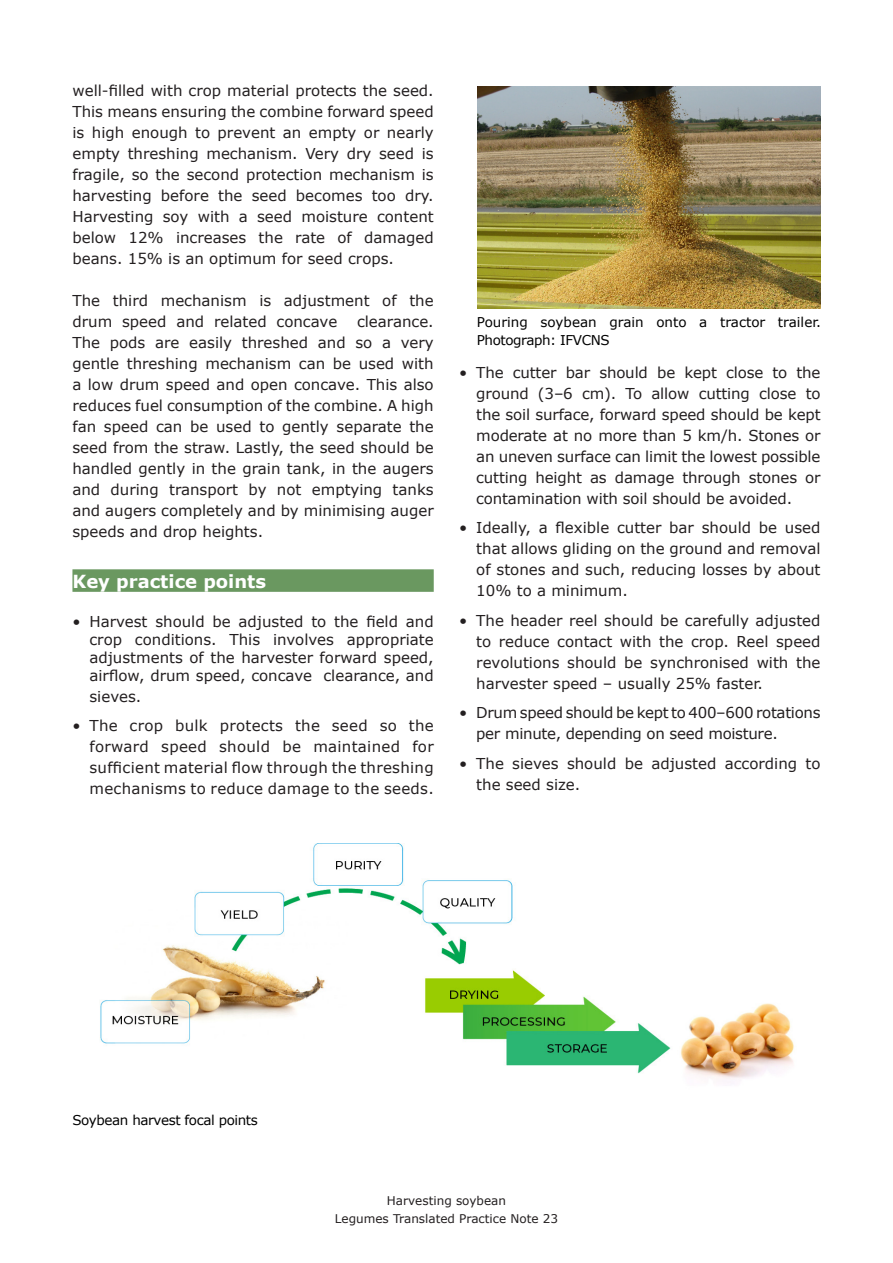
<style>
.page{position:relative;width:893px;height:1263px;background:#fff}
.page>*{position:absolute;margin:0;border:0;box-sizing:border-box;transform-origin:0 0}
.body_HL_white_green{font:700 18px "Verdana";color:#fff}
.t1{font:15px/21px "Verdana";color:#231f20;text-align:justify}
.t2{font:15px/21px "Verdana";letter-spacing:-.02em;color:#231f20}
.t3{font:13.5px/18px "Verdana";color:#000}
.t4{font:13.5px "Verdana";letter-spacing:-.03em;color:#000}
.body_text_8pt{font:12px "Verdana";color:#231f20}
</style>
<div class="page">
<div style="left:72px;top:569px;width:362px;height:23px;background:#6a9860"></div>
<img style="left:477px;top:86px;width:343px;height:222px">
<img style="left:100px;top:844px;width:694px;height:238px">
<p class="t1" style="left:72px;top:80px;width:363px">well-filled with crop material protects the seed.<br>This means ensuring the combine forward speed is high enough to prevent an empty or nearly empty threshing mechanism. Very dry seed is fragile, so the second protection mechanism is harvesting before the seed becomes too dry.<br>Harvesting soy with a seed moisture content below 12% increases the rate of damaged beans. 15% is an optimum for seed crops.</p>
<p class="t1" style="left:72px;top:290px;width:363px">The third mechanism is adjustment of the drum speed and related concave</p>
<p class="t1" style="left:72px;top:311px;width:363px;text-indent:285px">clearance.<br>The pods are easily threshed and so a very gentle threshing mechanism can be used with a low drum speed and open concave. This also reduces fuel consumption of the combine. A high fan speed can be used to gently separate the seed from the straw. Lastly, the seed should be handled gently in the grain tank, in the augers and during transport by not emptying tanks and augers completely and by minimising auger speeds and drop heights.</p>
<p class="body_HL_white_green" style="left:72px;top:570px;width:195px">Key practice points</p>
<p class="t1" style="left:89px;top:612px;width:346px;line-height:18px;text-indent:-17px">• Harvest should be adjusted to the field and crop conditions. This involves appropriate adjustments of the harvester forward speed, airflow, drum speed, concave clearance, and</p>
<p class="t1" style="left:89px;top:686px;width:53px">sieves.</p>
<p class="t1" style="left:89px;top:715px;width:346px;text-indent:-17px">• The crop bulk protects the seed so the forward speed should be maintained for sufficient material flow through the threshing mechanisms to reduce damage to the seeds.</p>
<p class="t3" style="left:477px;top:313px;width:346px">Pouring soybean grain onto a tractor trailer.<br>Photograph: IFVCNS</p>
<p class="t1" style="left:476px;top:362px;width:346px;text-indent:-17px">• The cutter bar should be kept close to the ground (3–6 cm). To allow cutting close to the soil surface, forward speed should be kept moderate at no more than 5 km/h. Stones or an uneven surface can limit the lowest possible cutting height as damage through stones or contamination with soil should be avoided.</p>
<p class="t1" style="left:476px;top:517px;width:346px;text-indent:-17px">• Ideally, a flexible cutter bar should be used that allows gliding on the ground and removal of stones and such, reducing losses by about 10% to a minimum.</p>
<p class="t1" style="left:476px;top:610px;width:346px;text-indent:-17px">• The header reel should be carefully adjusted to reduce contact with the crop. Reel speed revolutions should be synchronised with the harvester speed – usually 25% faster.</p>
<p class="t2" style="left:476px;top:702px;width:346px;text-indent:-17px">• Drum speed should be kept to 400–600 rotations per minute, depending on seed moisture.</p>
<p class="t1" style="left:476px;top:753px;width:346px;text-indent:-17px">• The sieves should be adjusted according to the seed size.</p>
<p class="t4" style="left:72px;top:1111px;width:187px">Soybean harvest focal points</p>
<p class="body_text_8pt" style="left:387px;top:1192px;width:121px">Harvesting soybean</p>
<p class="body_text_8pt" style="left:335px;top:1210px;width:225px">Legumes Translated Practice Note 23</p>
</div>
